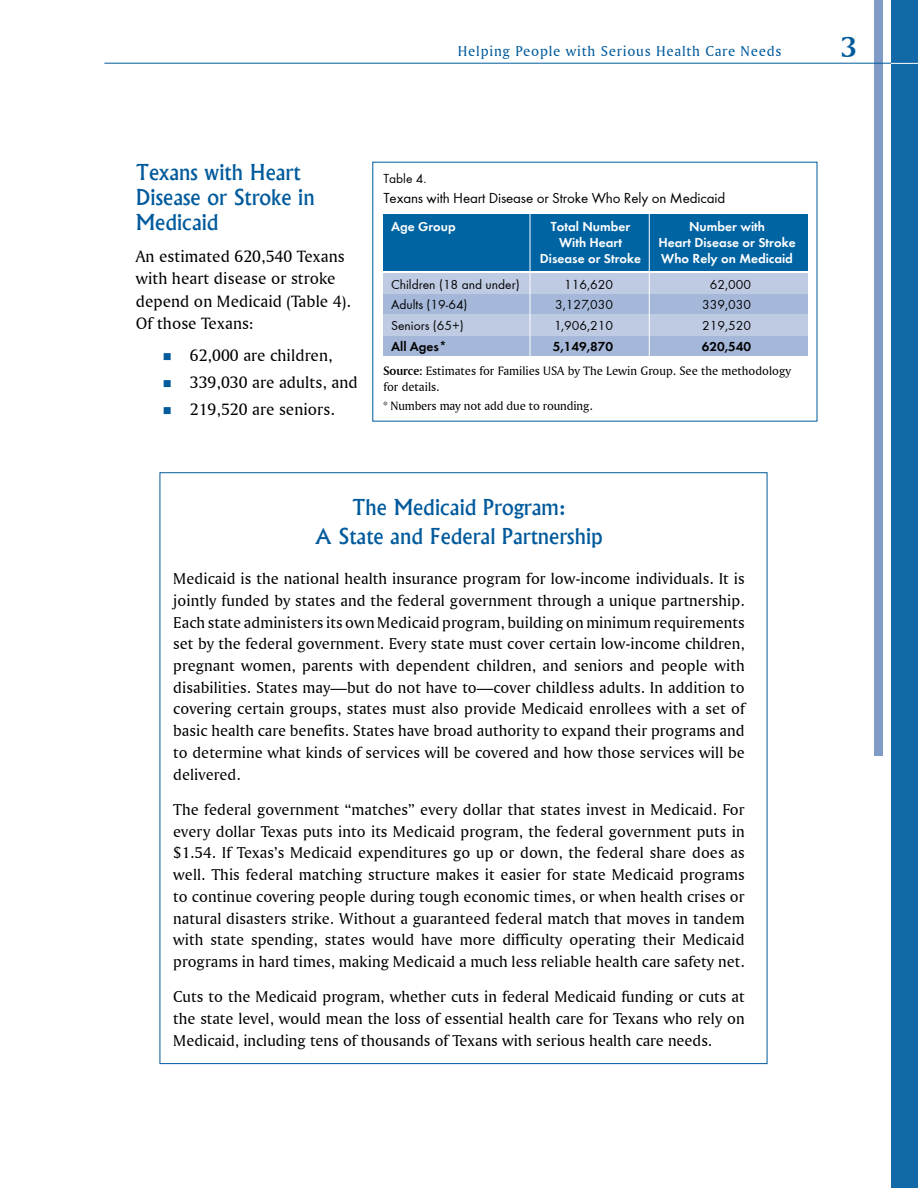
<style>
.page{position:relative;width:918px;height:1188px;background:#fff}
.page>*{position:absolute;margin:0;border:0;box-sizing:border-box;transform-origin:0 0}
.t1{font:30px "Amerigo BT Bold A";color:#005a9c}
.t2{font:500 21px/25.2px "Albertus";letter-spacing:.005em;color:#005a9c}
.t3{font:17.25px/22.5px "Amerigo BT Roman A";letter-spacing:.005em;color:#000}
.t4{font:16.5px/21.8px "Amerigo BT Roman A";letter-spacing:.005em;color:#000;text-align:justify}
.t5{font:15px "Function";letter-spacing:-.01em;color:#000}
.t6{font:15px "Amerigo BT Roman A";letter-spacing:.05em;color:#005a9c}
.t7{font:13.5px "Function";color:#000}
.t8{font:700 13.5px "Function";color:#fff}
.t9{font:700 13.5px "Function";color:#000}
.t10{font:12.75px/15.3px "Amerigo BT Roman A";color:#000}
.s1{font-family:"Amerigo BT Bold A"}
</style>
<div class="page">
<div style="left:874px;top:0;width:10px;height:756px;background:#809bc6"></div>
<div style="left:891px;top:0;width:27px;height:1188px;background:#1169a7"></div>
<svg style="left:891px;top:63px;width:27px;height:1px"></svg>
<hr style="left:104px;top:63px;width:787px;height:1px;background:#005a9c">
<div style="left:383px;top:273px;width:425px;height:79px;background:#bfcbe3"></div>
<div style="left:383px;top:214px;width:425px;height:58px;background:#0064a3"></div>
<div style="left:383px;top:295px;width:425px;height:19px;background:#a5b8d9"></div>
<div style="left:383px;top:336px;width:425px;height:20px;background:#a5b8d9"></div>
<hr style="left:530px;top:212px;width:1px;height:154px;background:#fff">
<hr style="left:649px;top:212px;width:1px;height:156px;background:#fff">
<p class="t6" style="left:458px;top:42px;width:325px">Helping People with Serious Health Care Needs</p>
<h1 class="t1" style="left:841px;top:29px;width:17px">3</h1>
<p class="t2" style="left:136px;top:159px;width:180px">Texans with Heart<br>Disease or Stroke in<br>Medicaid</p>
<p class="t3" style="left:136px;top:244px;width:217px">An estimated 620,540 Texans with heart disease or stroke depend on Medicaid (Table 4).<br>Of those Texans:</p>
<p class="t3" style="left:190px;top:341px;width:169px;line-height:27px">62,000 are children,<br>339,030 are adults, and<br>219,520 are seniors.</p>
<p class="t7" style="left:383px;top:171px;width:45px">Table 4.</p>
<p class="t5" style="left:383px;top:189px;width:343px">Texans with Heart Disease or Stroke Who Rely on Medicaid</p>
<p class="t8" style="left:391px;top:218px;width:66px">Age Group</p>
<p class="t8" style="left:551px;top:218px;width:81px">Total Number</p>
<p class="t8" style="left:689px;top:218px;width:77px">Number with</p>
<p class="t8" style="left:559px;top:235px;width:65px">With Heart</p>
<p class="t8" style="left:658px;top:235px;width:139px">Heart Disease or Stroke</p>
<p class="t8" style="left:540px;top:251px;width:103px">Disease or Stroke</p>
<p class="t8" style="left:661px;top:251px;width:133px">Who Rely on Medicaid</p>
<p class="t7" style="left:391px;top:276px;width:130px">Children (18 and under)</p>
<p class="t7" style="left:564px;top:276px;width:50px">116,620</p>
<p class="t7" style="left:710px;top:276px;width:43px">62,000</p>
<p class="t7" style="left:391px;top:297px;width:78px">Adults (19-64)</p>
<p class="t7" style="left:555px;top:297px;width:60px">3,127,030</p>
<p class="t7" style="left:702px;top:297px;width:50px">339,030</p>
<p class="t7" style="left:391px;top:318px;width:74px">Seniors (65+)</p>
<p class="t7" style="left:554px;top:318px;width:61px">1,906,210</p>
<p class="t7" style="left:702px;top:318px;width:50px">219,520</p>
<p class="t9" style="left:391px;top:338px;width:57px">All Ages*</p>
<p class="t9" style="left:553px;top:338px;width:62px">5,149,870</p>
<p class="t9" style="left:702px;top:338px;width:51px">620,540</p>
<p class="t10" style="left:383px;top:363px;width:409px"><span class="s1">Source:</span> Estimates for Families USA by The Lewin Group. See the methodology for details.</p>
<p class="t10" style="left:383px;top:398px;width:211px">* Numbers may not add due to rounding.</p>
<p class="t2" style="left:315px;top:492px;width:289px;line-height:29.7px;text-align:center">The Medicaid Program:<br>A State and Federal Partnership</p>
<p class="t4" style="left:173px;top:567px;width:573px">Medicaid is the national health insurance program for low-income individuals. It is jointly funded by states and the federal government through a unique partnership.<br>Each state administers its own Medicaid program, building on minimum requirements set by the federal government. Every state must cover certain low-income children, pregnant women, parents with dependent children, and seniors and people with disabilities. States may—but do not have to—cover childless adults. In addition to covering certain groups, states must also provide Medicaid enrollees with a set of basic health care benefits. States have broad authority to expand their programs and to determine what kinds of services will be covered and how those services will be delivered.</p>
<p class="t4" style="left:173px;top:798px;width:573px">The federal government “matches” every dollar that states invest in Medicaid. For every dollar Texas puts into its Medicaid program, the federal government puts in $1.54. If Texas’s Medicaid expenditures go up or down, the federal share does as well. This federal matching structure makes it easier for state Medicaid programs to continue covering people during tough economic times, or when health crises or natural disasters strike. Without a guaranteed federal match that moves in tandem with state spending, states would have more difficulty operating their Medicaid programs in hard times, making Medicaid a much less reliable health care safety net.</p>
<p class="t4" style="left:173px;top:986px;width:573px">Cuts to the Medicaid program, whether cuts in federal Medicaid funding or cuts at the state level, would mean the loss of essential health care for Texans who rely on Medicaid, including tens of thousands of Texans with serious health care needs.</p>
</div>
